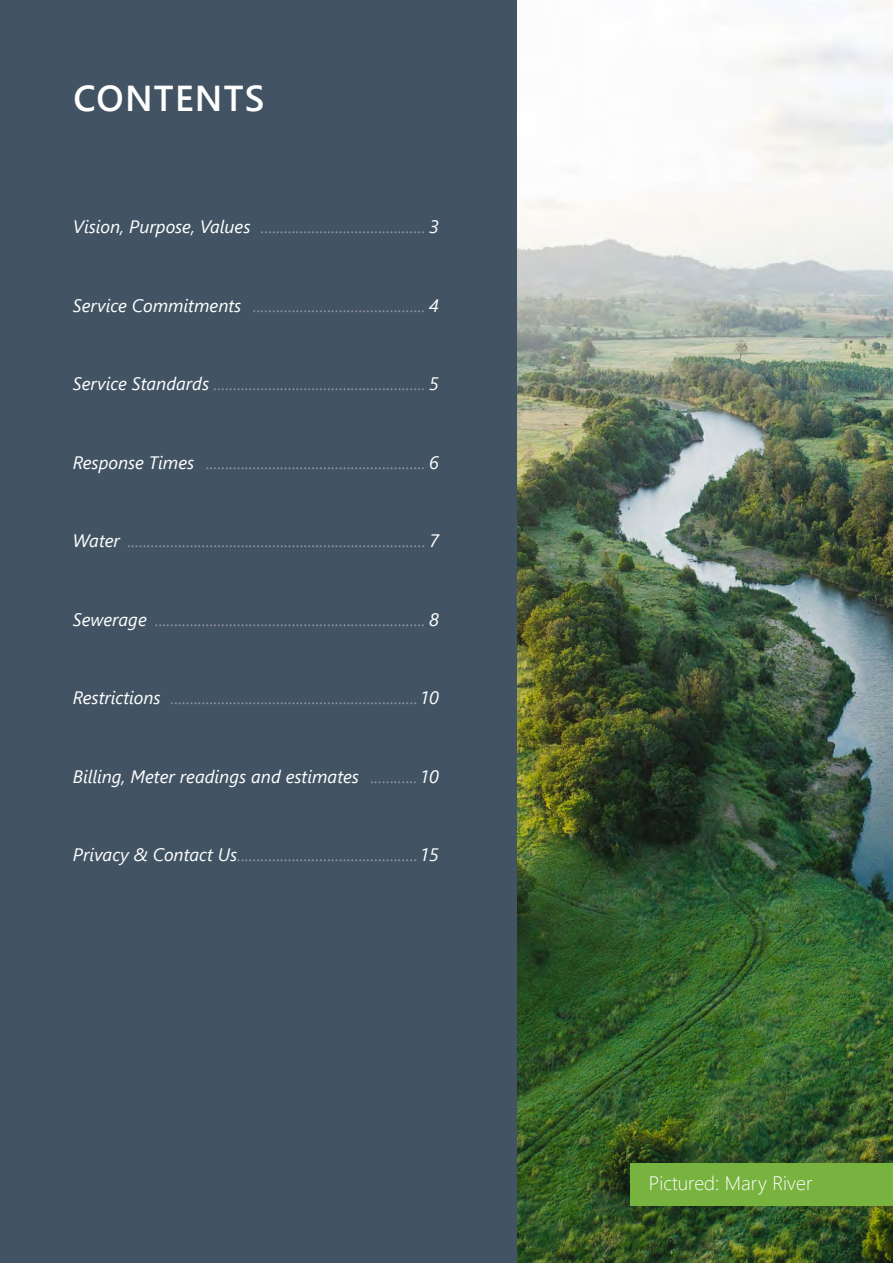
<style>
.page{position:relative;width:893px;height:1263px;background:#425364}
.page>*{position:absolute;margin:0;border:0;box-sizing:border-box;transform-origin:0 0}
.t1{font:600 36px "Segoe UI";letter-spacing:.035em;color:#fff}
.t2{font:300 19.5px "Segoe UI";color:#fff}
.t3{font:italic 18px "Segoe UI";color:#90949f}
.t4{font:italic 18px "Segoe UI";color:#fff}
.s1{color:#fff}
.s2{color:#90949f}
</style>
<div class="page">
<img style="left:517px;top:0;width:376px;height:1263px">
<div style="left:630px;top:1163px;width:263px;height:43px;background:#78b340"></div>
<h1 class="t1" style="left:73px;top:70px;width:193px">CONTENTS</h1>
<p class="t3" style="left:73px;top:216px;width:367px"><span class="s1">Vision, Purpose, Values</span> .......................................... <span class="s1">3</span></p>
<p class="t3" style="left:73px;top:295px;width:367px"><span class="s1">Service Commitments</span> ............................................ <span class="s1">4</span></p>
<p class="t3" style="left:73px;top:373px;width:367px"><span class="s1">Service Standards</span> ...................................................... <span class="s1">5</span></p>
<p class="t3" style="left:73px;top:452px;width:367px"><span class="s1">Response Times</span> ........................................................ <span class="s1">6</span></p>
<p class="t3" style="left:73px;top:530px;width:367px"><span class="s1">Water</span> ............................................................................ <span class="s1">7</span></p>
<p class="t3" style="left:73px;top:609px;width:367px"><span class="s1">Sewerage</span> ..................................................................... <span class="s1">8</span></p>
<p class="t3" style="left:73px;top:687px;width:367px"><span class="s1">Restrictions</span> ...............................................................<span class="s1">10</span></p>
<p class="t4" style="left:73px;top:766px;width:367px">Billing, Meter readings and estimates <span class="s2">............</span>10</p>
<p class="t3" style="left:73px;top:844px;width:367px"><span class="s1">Privacy &amp; Contact Us</span>..............................................<span class="s1">15</span></p>
<p class="t2" style="left:649px;top:1165px;width:165px">Pictured: Mary River</p>
</div>
